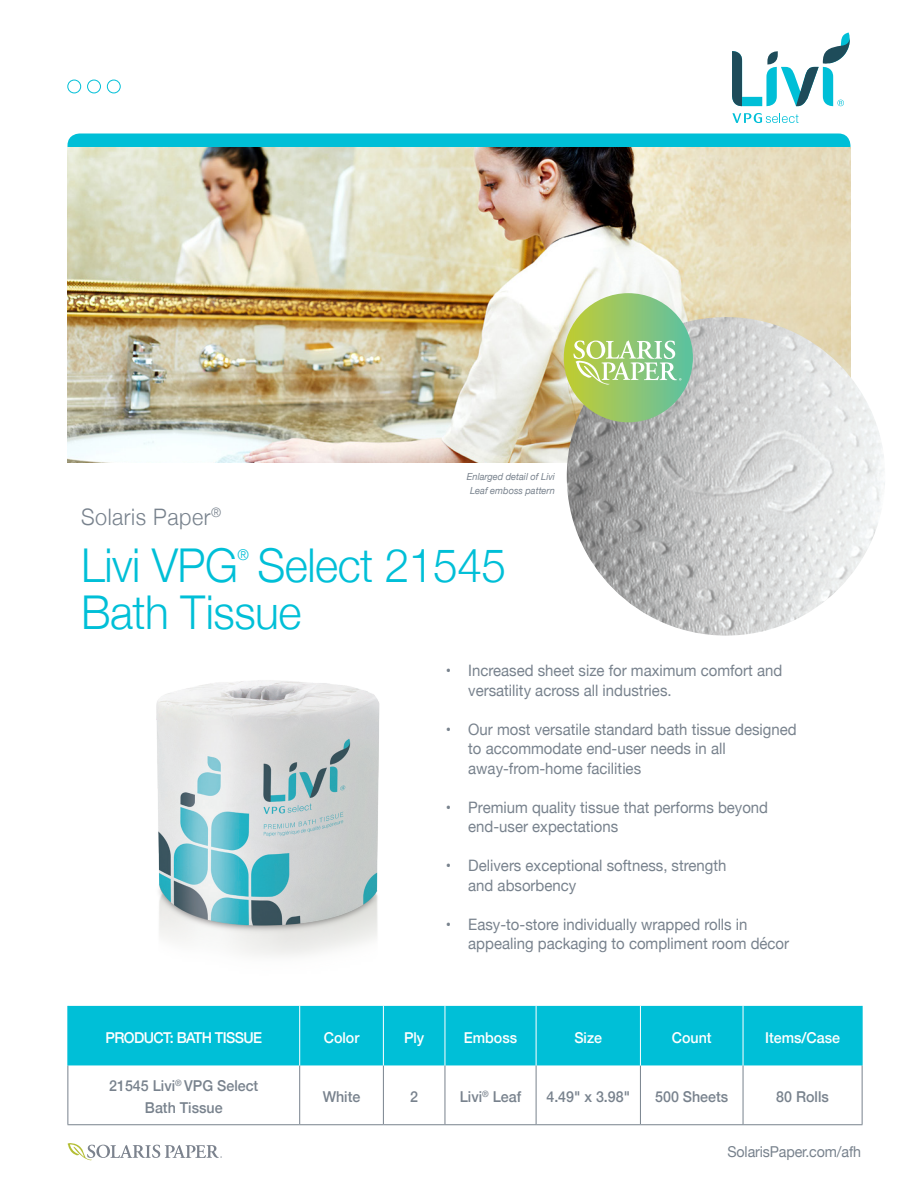
<style>
.page{position:relative;width:918px;height:1188px;background:#fff}
.page>*{position:absolute;margin:0;border:0;box-sizing:border-box;transform-origin:0 0}
.t1{font:300 46.65px "Helvetica Neue";letter-spacing:-.01em;color:#00bfd7;scale:.95 1}
.t2{font:300 22.8px "Helvetica Neue";letter-spacing:.025em;color:#78828d;scale:.95 1}
.t3{font:15.75px/19.5px "Helvetica Neue";color:#78828d;scale:.95 1}
.t4{font:300 15.15px "Helvetica Neue";color:#00bfd7;scale:.95 1}
.t5{font:500 15px/22.5px "Helvetica Neue";color:#78828d;text-align:center;scale:.95 1}
.t6{font:500 15px "Helvetica Neue";color:#fff;scale:.95 1}
.t7{font:15px "Helvetica Neue";letter-spacing:-.01em;color:#78828d;scale:.95 1}
.t8{font:500 15px "Helvetica Neue";letter-spacing:-.04em;color:#fff;scale:.95 1}
.t9{font:italic 9.75px/13.5px "Helvetica Neue";color:#78828d;text-align:center;scale:.95 1}
</style>
<div class="page">
<img style="left:156px;top:680px;width:224px;height:276px">
<div style="left:68px;top:134px;width:782px;height:26px;background:#00bfd7;border-radius:12px"></div>
<img style="left:68px;top:147px;width:782px;height:315px">
<div style="left:67px;top:80px;width:14px;height:13px;border:1px solid #00bfd7;border-radius:50%"></div>
<div style="left:87px;top:80px;width:14px;height:13px;border:1px solid #00bfd7;border-radius:50%"></div>
<div style="left:107px;top:80px;width:14px;height:13px;border:1px solid #00bfd7;border-radius:50%"></div>
<div style="left:69px;top:1006px;width:793px;height:59px;background:#00bfd7"></div>
<hr style="left:68px;top:1065px;width:1px;height:59px;background:#78828d">
<hr style="left:299px;top:1065px;width:1px;height:59px;background:#78828d">
<hr style="left:383px;top:1065px;width:1px;height:59px;background:#78828d">
<hr style="left:445px;top:1065px;width:1px;height:59px;background:#78828d">
<hr style="left:536px;top:1065px;width:1px;height:59px;background:#78828d">
<hr style="left:640px;top:1065px;width:1px;height:59px;background:#78828d">
<hr style="left:743px;top:1065px;width:1px;height:59px;background:#78828d">
<hr style="left:862px;top:1065px;width:1px;height:59px;background:#78828d">
<hr style="left:68px;top:1124px;width:232px;height:1px;background:#78828d">
<hr style="left:300px;top:1124px;width:83px;height:1px;background:#78828d">
<hr style="left:383px;top:1124px;width:62px;height:1px;background:#78828d">
<hr style="left:445px;top:1124px;width:91px;height:1px;background:#78828d">
<hr style="left:536px;top:1124px;width:104px;height:1px;background:#78828d">
<hr style="left:640px;top:1124px;width:103px;height:1px;background:#78828d">
<hr style="left:743px;top:1124px;width:119px;height:1px;background:#78828d">
<hr style="left:68px;top:1006px;width:1px;height:59px;background:#00bfd7">
<hr style="left:862px;top:1006px;width:1px;height:59px;background:#00bfd7">
<hr style="left:299px;top:1006px;width:1px;height:59px;background:#fff">
<hr style="left:383px;top:1006px;width:1px;height:59px;background:#fff">
<hr style="left:445px;top:1006px;width:1px;height:59px;background:#fff">
<hr style="left:536px;top:1006px;width:1px;height:59px;background:#fff">
<hr style="left:640px;top:1006px;width:1px;height:59px;background:#fff">
<hr style="left:743px;top:1006px;width:1px;height:59px;background:#fff">
<svg style="left:68px;top:1143px;width:154px;height:17px"></svg>
<svg style="left:732px;top:113px;width:67px;height:10px"></svg>
<svg style="left:732px;top:33px;width:118px;height:74px"></svg>
<img style="left:567px;top:317px;width:318px;height:319px;border-radius:159px">
<div style="left:564px;top:293px;width:129px;height:129px;background:linear-gradient(to right,#c4cc32,#5dc1a6);border-radius:65px"></div>
<svg style="left:573px;top:341px;width:108px;height:44px"></svg>
<p class="t2" style="left:81px;top:498px;width:149px">Solaris Paper<sup>®</sup></p>
<p class="t9" style="left:467px;top:471px;width:94px">Enlarged detail of Livi<br>Leaf emboss pattern</p>
<p class="t1" style="left:81px;top:528px;width:449px">Livi VPG Select 21545</p>
<p class="t4" style="left:237px;top:542px;width:14px">®</p>
<p class="t1" style="left:81px;top:575px;width:234px">Bath Tissue</p>
<p class="t3" style="left:468px;top:662px;width:332px;text-indent:-22px">• Increased sheet size for maximum comfort and versatility across all industries.</p>
<p class="t3" style="left:468px;top:721px;width:347px;text-indent:-22px">• Our most versatile standard bath tissue designed to accommodate end-user needs in all away-from-home facilities</p>
<p class="t3" style="left:468px;top:799px;width:317px;text-indent:-22px">• Premium quality tissue that performs beyond end-user expectations</p>
<p class="t3" style="left:468px;top:857px;width:273px;text-indent:-22px">• Delivers exceptional softness, strength and absorbency</p>
<p class="t3" style="left:468px;top:916px;width:339px;text-indent:-22px">• Easy-to-store individually wrapped rolls in appealing packaging to compliment room décor</p>
<p class="t8" style="left:105px;top:1025px;width:166px">PRODUCT: BATH TISSUE</p>
<p class="t6" style="left:324px;top:1025px;width:39px">Color</p>
<p class="t6" style="left:404px;top:1025px;width:23px">Ply</p>
<p class="t6" style="left:464px;top:1025px;width:58px">Emboss</p>
<p class="t6" style="left:574px;top:1025px;width:31px">Size</p>
<p class="t6" style="left:672px;top:1025px;width:43px">Count</p>
<p class="t6" style="left:765px;top:1025px;width:80px">Items/Case</p>
<p class="t5" style="left:109px;top:1073px;width:158px">21545 Livi<sup>®</sup> VPG Select<br>Bath Tissue</p>
<p class="t5" style="left:323px;top:1084px;width:41px">White</p>
<p class="t5" style="left:410px;top:1084px;width:10px">2</p>
<p class="t5" style="left:460px;top:1084px;width:66px">Livi<sup>®</sup> Leaf</p>
<p class="t5" style="left:546px;top:1084px;width:90px">4.49" x 3.98"</p>
<p class="t5" style="left:655px;top:1084px;width:78px">500 Sheets</p>
<p class="t5" style="left:776px;top:1084px;width:57px">80 Rolls</p>
<p class="t7" style="left:728px;top:1141px;width:142px">SolarisPaper.com/afh</p>
</div>
